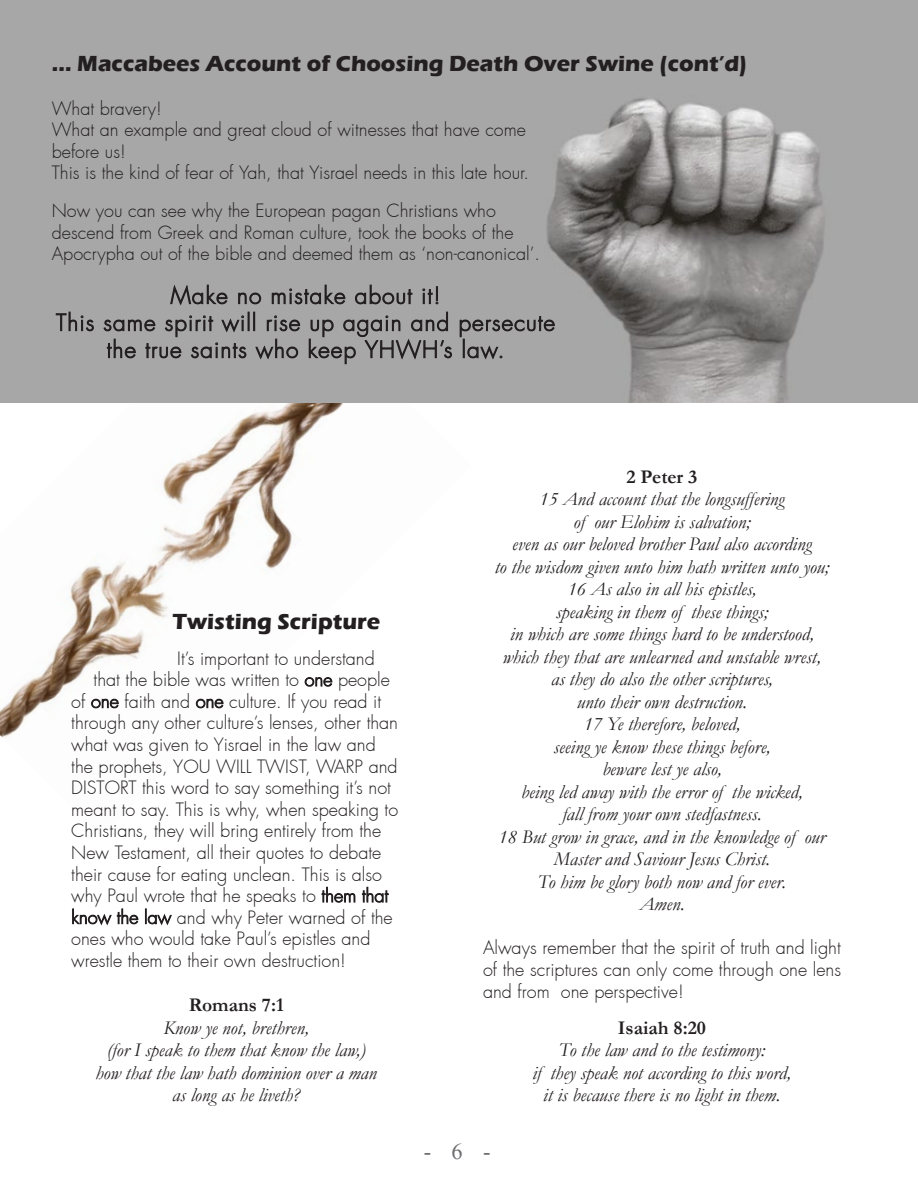
<style>
.page{position:relative;width:918px;height:1188px;background:#fff}
.page>*{position:absolute;margin:0;border:0;box-sizing:border-box;transform-origin:0 0}
.t1{font:700 22.5px "Eras ITC";color:#231f20}
.t2{font:22.5px "Iskoola Pota";color:#6e6f72}
.t3{font:italic 19.5px/22.5px "Garamond";color:#231f20;text-align:center}
.t4{font:700 19.5px "Garamond";color:#231f20}
.t5{font:300 18px/21.6px "Futura";color:#231f20}
</style>
<div class="page">
<img style="left:0;top:403px;width:344px;height:335px">
<img style="left:0;top:0;width:918px;height:403px">
<svg style="left:305px;top:677px;width:27px;height:10px"></svg>
<svg style="left:91px;top:699px;width:28px;height:9px"></svg>
<svg style="left:196px;top:699px;width:27px;height:9px"></svg>
<svg style="left:322px;top:887px;width:33px;height:16px"></svg>
<svg style="left:362px;top:887px;width:27px;height:16px"></svg>
<svg style="left:72px;top:908px;width:66px;height:17px"></svg>
<svg style="left:145px;top:909px;width:27px;height:16px"></svg>
<svg style="left:170px;top:285px;width:57px;height:20px"></svg>
<svg style="left:238px;top:293px;width:23px;height:11px"></svg>
<svg style="left:272px;top:285px;width:73px;height:19px"></svg>
<svg style="left:355px;top:285px;width:57px;height:19px"></svg>
<svg style="left:422px;top:286px;width:16px;height:18px"></svg>
<svg style="left:56px;top:312px;width:38px;height:19px"></svg>
<svg style="left:104px;top:312px;width:196px;height:47px;background:#8e8d8d"></svg>
<svg style="left:309px;top:312px;width:143px;height:52px;background:#8e8d8d"></svg>
<svg style="left:460px;top:316px;width:95px;height:43px;background:#908f8f"></svg>
<p class="t1" style="left:52px;top:51px;width:697px">... Maccabees Account of Choosing Death Over Swine (cont’d)</p>
<p class="t5" style="left:52px;top:98px;width:479px">What bravery!<br>What an example and great cloud of witnesses that have come before us!<br>This is the kind of fear of Yah, that Yisrael needs in this late hour.</p>
<p class="t5" style="left:52px;top:200px;width:490px">Now you can see why the European pagan Christians who descend from Greek and Roman culture, took the books of the<br>Apocrypha out of the bible and deemed them as ‘non-canonical’.</p>
<p class="t1" style="left:173px;top:608px;width:209px">Twisting Scripture</p>
<p class="t5" style="left:177px;top:648px;width:199px">It’s important to understand</p>
<p class="t5" style="left:94px;top:669px;width:298px">that the bible was written to one people</p>
<p class="t5" style="left:71px;top:691px;width:311px">of one faith and one culture. If you read it</p>
<p class="t5" style="left:71px;top:712px;width:328px">through any other culture’s lenses, other than</p>
<p class="t5" style="left:71px;top:734px;width:306px">what was given to Yisrael in the law and</p>
<p class="t5" style="left:71px;top:756px;width:328px">the prophets, YOU WILL TWIST, WARP and</p>
<p class="t5" style="left:71px;top:777px;width:321px">DISTORT this word to say something it’s not</p>
<p class="t5" style="left:71px;top:799px;width:328px">meant to say. This is why, when speaking to</p>
<p class="t5" style="left:71px;top:820px;width:312px">Christians, they will bring entirely from the</p>
<p class="t5" style="left:71px;top:842px;width:312px">New Testament, all their quotes to debate</p>
<p class="t5" style="left:71px;top:864px;width:312px">their cause for eating unclean. This is also</p>
<p class="t5" style="left:71px;top:885px;width:319px">why Paul wrote that he speaks to them that</p>
<p class="t5" style="left:71px;top:907px;width:323px">know the law and why Peter warned of the</p>
<p class="t5" style="left:71px;top:928px;width:301px">ones who would take Paul’s epistles and</p>
<p class="t5" style="left:71px;top:950px;width:276px">wrestle them to their own destruction!</p>
<p class="t4" style="left:189px;top:992px;width:97px">Romans 7:1</p>
<p class="t3" style="left:95px;top:1016px;width:283px">Know ye not, brethren,<br>(for I speak to them that know the law,) how that the law hath dominion over a man as long as he liveth?</p>
<p class="t4" style="left:627px;top:463px;width:72px">2 Peter 3</p>
<p class="t3" style="left:495px;top:487px;width:336px">15 And account that the longsuffering<br>of our Elohim is salvation;<br>even as our beloved brother Paul also according<br>to the wisdom given unto him hath written unto you; 16 As also in all his epistles,<br>speaking in them of these things;<br>in which are some things hard to be understood, which they that are unlearned and unstable wrest, as they do also the other scriptures,<br>unto their own destruction.<br>17 Ye therefore, beloved,<br>seeing ye know these things before,<br>beware lest ye also,<br>being led away with the error of the wicked,<br>fall from your own stedfastness.<br>18 But grow in grace, and in the knowledge of our Master and Saviour Jesus Christ.<br>To him be glory both now and for ever.<br>Amen.</p>
<p class="t5" style="left:483px;top:938px;width:360px;text-align:justify">Always remember that the spirit of truth and light of the scriptures can only come through one lens and from one perspective!</p>
<p class="t4" style="left:618px;top:1014px;width:90px">Isaiah 8:20</p>
<p class="t3" style="left:532px;top:1038px;width:260px">To the law and to the testimony:<br>if they speak not according to this word, it is because there is no light in them.</p>
<p class="t2" style="left:424px;top:1139px;width:68px">-6-</p>
</div>
